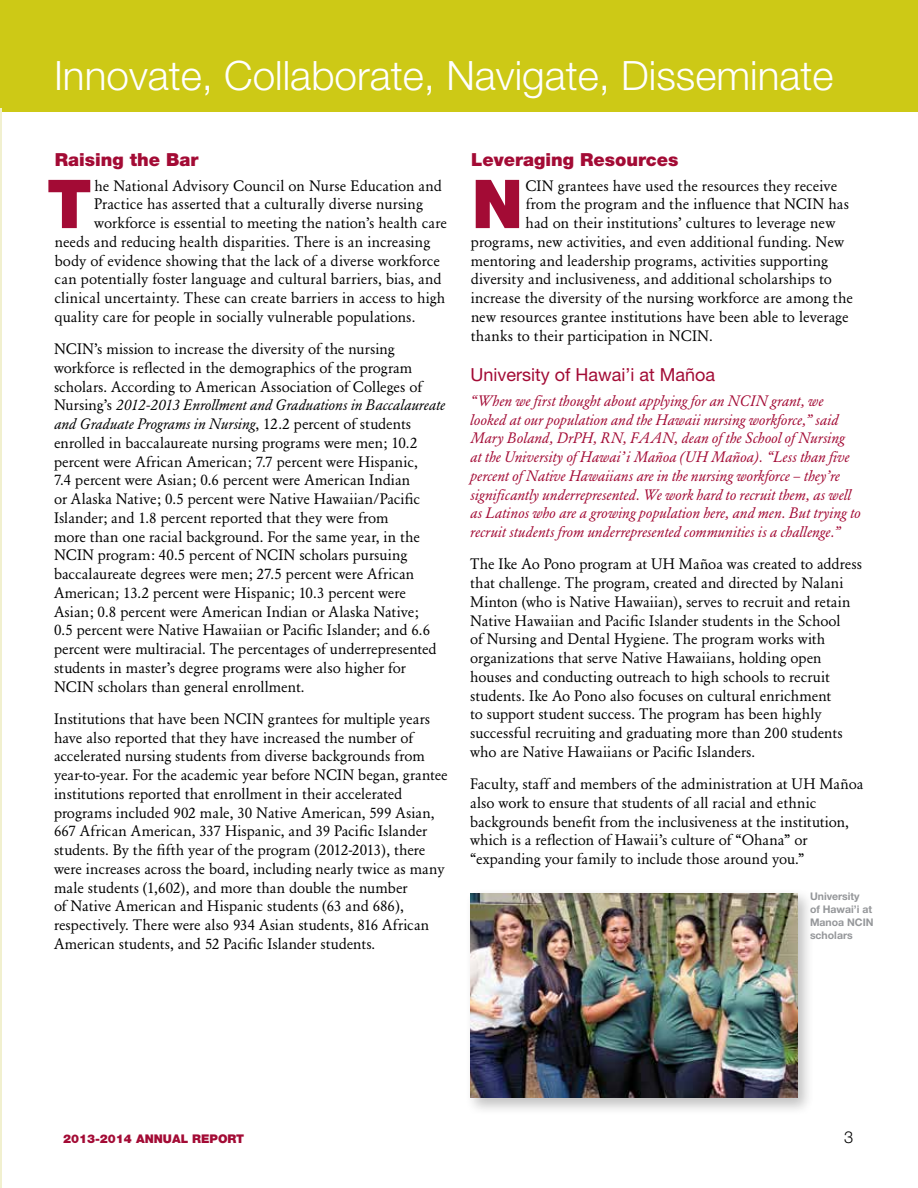
<style>
.page{position:relative;width:918px;height:1188px;background:#fff}
.page>*{position:absolute;margin:0;border:0;box-sizing:border-box;transform-origin:0 0}
.t1{font:900 67.5px "Helvetica Neue LT Std";color:#a30b35}
.t2{font:300 40.5px "Helvetica Neue LT Std";color:#fff}
.t3{font:900 18px "Helvetica Neue LT Std";color:#a30b35}
.t4{font:18px "Helvetica Neue LT Std";color:#a30b35}
.t5{font:300 16.5px "Helvetica Neue LT Std";color:#000}
.t6{font:15px/18.8px "Garamond BE";color:#000}
.t7{font:italic 15px/18.8px "Garamond BE";letter-spacing:.005em;color:#a30b35}
.t8{font:900 12px "Helvetica Neue LT Std";color:#a30b35}
.t9{font:700 10.5px/12.8px "Helvetica Neue LT Std";color:#95979a}
.s1{font-style:italic}
</style>
<div class="page">
<div style="left:0;top:0;width:918px;height:112px;background:#cdc916"></div>
<hr style="left:0;top:108px;width:2px;height:1080px;background:#f1f0cf">
<div style="left:465px;top:888px;width:350px;height:228px;background:#000;opacity:.25"></div>
<img style="left:470px;top:893px;width:327px;height:205px">
<h2 class="t2" style="left:54px;top:51px;width:781px">Innovate, Collaborate, Navigate, Disseminate</h2>
<p class="t3" style="left:55px;top:149px;width:145px">Raising the Bar</p>
<h1 class="t1" style="left:47px;top:164px;width:47px">T</h1>
<p class="t6" style="left:94px;top:176px;width:349px">he National Advisory Council on Nurse Education and</p>
<p class="t6" style="left:94px;top:195px;width:330px">Practice has asserted that a culturally diverse nursing</p>
<p class="t6" style="left:94px;top:214px;width:354px">workforce is essential to meeting the nation’s health care</p>
<p class="t6" style="left:55px;top:232px;width:377px">needs and reducing health disparities. There is an increasing</p>
<p class="t6" style="left:55px;top:251px;width:387px">body of evidence showing that the lack of a diverse workforce</p>
<p class="t6" style="left:55px;top:270px;width:389px">can potentially foster language and cultural barriers, bias, and</p>
<p class="t6" style="left:55px;top:289px;width:392px">clinical uncertainty. These can create barriers in access to high</p>
<p class="t6" style="left:55px;top:307px;width:362px">quality care for people in socially vulnerable populations.</p>
<p class="t6" style="left:54px;top:340px;width:393px">NCIN’s mission to increase the diversity of the nursing workforce is reflected in the demographics of the program scholars. According to American Association of Colleges of Nursing’s <span class="s1">2012-2013 Enrollment and Graduations in Baccalaureate and Graduate Programs in Nursing</span>, 12.2 percent of students enrolled in baccalaureate nursing programs were men; 10.2 percent were African American; 7.7 percent were Hispanic,<br>7.4 percent were Asian; 0.6 percent were American Indian<br>or Alaska Native; 0.5 percent were Native Hawaiian/Pacific Islander; and 1.8 percent reported that they were from<br>more than one racial background. For the same year, in the NCIN program: 40.5 percent of NCIN scholars pursuing baccalaureate degrees were men; 27.5 percent were African American; 13.2 percent were Hispanic; 10.3 percent were Asian; 0.8 percent were American Indian or Alaska Native;<br>0.5 percent were Native Hawaiian or Pacific Islander; and 6.6 percent were multiracial. The percentages of underrepresented students in master’s degree programs were also higher for NCIN scholars than general enrollment.</p>
<p class="t6" style="left:54px;top:709px;width:395px">Institutions that have been NCIN grantees for multiple years have also reported that they have increased the number of accelerated nursing students from diverse backgrounds from year-to-year. For the academic year before NCIN began, grantee institutions reported that enrollment in their accelerated programs included 902 male, 30 Native American, 599 Asian, 667 African American, 337 Hispanic, and 39 Pacific Islander students. By the fifth year of the program (2012-2013), there were increases across the board, including nearly twice as many male students (1,602), and more than double the number<br>of Native American and Hispanic students (63 and 686), respectively. There were also 934 Asian students, 816 African American students, and 52 Pacific Islander students.</p>
<p class="t3" style="left:471px;top:149px;width:209px">Leveraging Resources</p>
<h1 class="t1" style="left:472px;top:164px;width:53px">N</h1>
<p class="t6" style="left:525px;top:176px;width:313px">CIN grantees have used the resources they receive</p>
<p class="t6" style="left:526px;top:195px;width:325px">from the program and the influence that NCIN has</p>
<p class="t6" style="left:526px;top:214px;width:311px">had on their institutions’ cultures to leverage new</p>
<p class="t6" style="left:471px;top:232px;width:375px">programs, new activities, and even additional funding. New</p>
<p class="t6" style="left:471px;top:251px;width:359px">mentoring and leadership programs, activities supporting</p>
<p class="t6" style="left:471px;top:270px;width:363px">diversity and inclusiveness, and additional scholarships to</p>
<p class="t6" style="left:471px;top:289px;width:384px">increase the diversity of the nursing workforce are among the</p>
<p class="t6" style="left:471px;top:307px;width:379px">new resources grantee institutions have been able to leverage</p>
<p class="t6" style="left:471px;top:326px;width:244px">thanks to their participation in NCIN.</p>
<p class="t4" style="left:471px;top:364px;width:246px">University of Hawai’i at Mañoa</p>
<p class="t7" style="left:470px;top:391px;width:392px">“When we first thought about applying for an NCIN grant, we looked at our population and the Hawaii nursing workforce,” said Mary Boland, DrPH, RN, FAAN, dean of the School of Nursing<br>at the University of Hawai’i Mañoa (UH Mañoa). “Less than five percent of Native Hawaiians are in the nursing workforce – they’re significantly underrepresented. We work hard to recruit them, as well as Latinos who are a growing population here, and men. But trying to recruit students from underrepresented communities is a challenge.”</p>
<p class="t6" style="left:470px;top:555px;width:393px">The Ike Ao Pono program at UH Mañoa was created to address that challenge. The program, created and directed by Nalani Minton (who is Native Hawaiian), serves to recruit and retain Native Hawaiian and Pacific Islander students in the School<br>of Nursing and Dental Hygiene. The program works with organizations that serve Native Hawaiians, holding open houses and conducting outreach to high schools to recruit students. Ike Ao Pono also focuses on cultural enrichment<br>to support student success. The program has been highly successful recruiting and graduating more than 200 students who are Native Hawaiians or Pacific Islanders.</p>
<p class="t6" style="left:470px;top:775px;width:395px">Faculty, staff and members of the administration at UH Mañoa also work to ensure that students of all racial and ethnic backgrounds benefit from the inclusiveness at the institution, which is a reflection of Hawaii’s culture of “Ohana” or “expanding your family to include those around you.”</p>
<p class="t9" style="left:810px;top:890px;width:65px">University<br>of Hawai’i at<br>Manoa NCIN scholars</p>
<p class="t8" style="left:63px;top:1132px;width:183px">2013-2014 ANNUAL REPORT</p>
<p class="t5" style="left:844px;top:1127px;width:11px">3</p>
</div>
